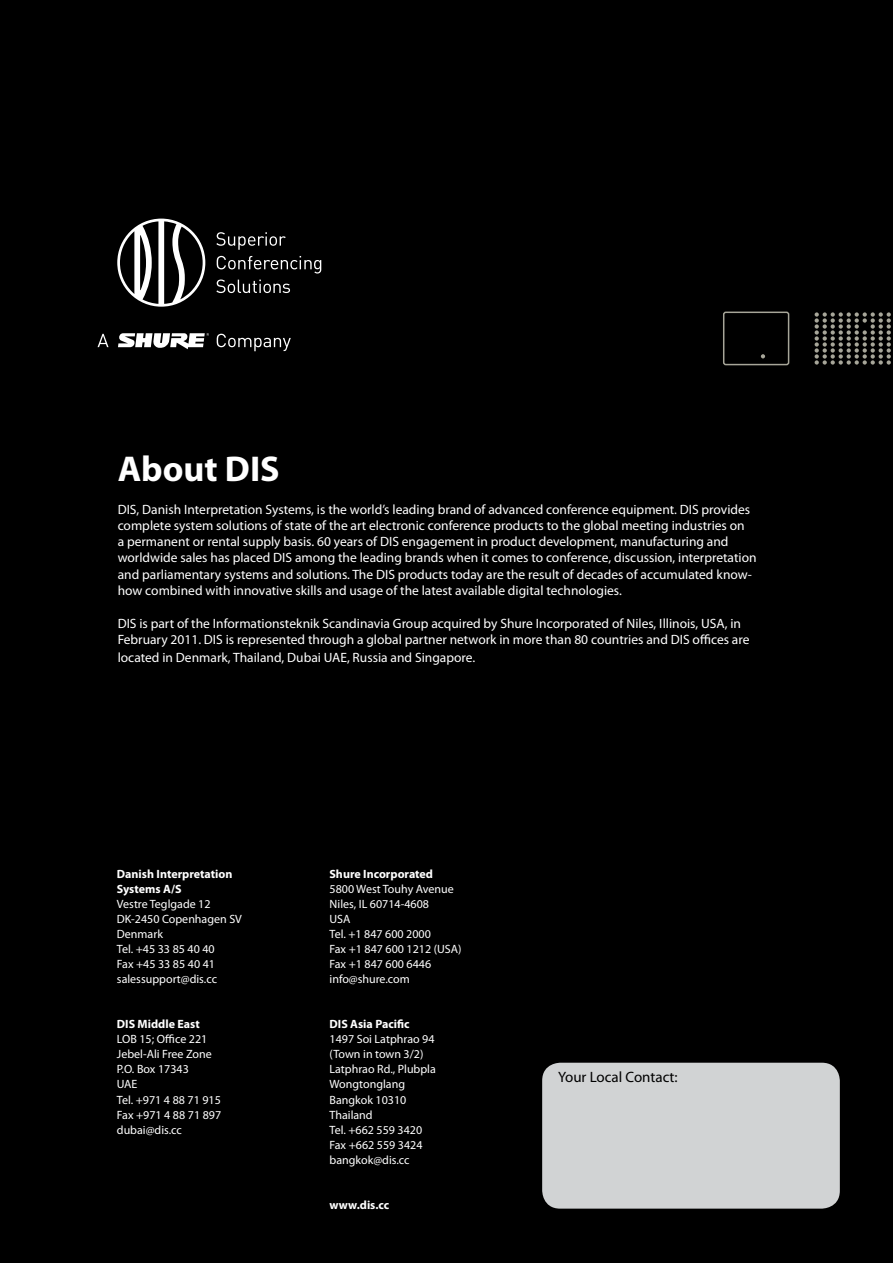
<style>
.page{position:relative;width:893px;height:1263px;background:#000}
.page>*{position:absolute;margin:0;border:0;box-sizing:border-box;transform-origin:0 0}
.t1{font:700 36px "Myriad Pro";color:#fff}
.t2{font:15px "Myriad Pro";color:#000}
.t3{font:13.5px/16.2px "Myriad Pro";color:#fff}
.t4{font:12px/15px "Myriad Pro";color:#fff}
.t5{font:700 12px/15px "Myriad Pro";color:#fff}
</style>
<div class="page">
<div style="left:723px;top:312px;width:66px;height:53px;border:2px solid #a7a699;border-radius:2px"></div>
<svg style="left:761px;top:354px;width:4px;height:4px"></svg>
<svg style="left:815px;top:312px;width:76px;height:53px"></svg>
<div style="left:542px;top:1063px;width:298px;height:145px;background:#d1d3d4;border-radius:18px"></div>
<svg style="left:216px;top:232px;width:70px;height:18px"></svg>
<svg style="left:217px;top:256px;width:104px;height:17px"></svg>
<svg style="left:216px;top:279px;width:74px;height:14px"></svg>
<svg style="left:98px;top:334px;width:11px;height:13px"></svg>
<svg style="left:217px;top:334px;width:74px;height:17px"></svg>
<svg style="left:118px;top:333px;width:91px;height:16px"></svg>
<svg style="left:117px;top:219px;width:88px;height:88px"></svg>
<h1 class="t1" style="left:118px;top:445px;width:164px">About DIS</h1>
<p class="t3" style="left:118px;top:501px;width:640px">DIS, Danish Interpretation Systems, is the world’s leading brand of advanced conference equipment. DIS provides complete system solutions of state of the art electronic conference products to the global meeting industries on<br>a permanent or rental supply basis. 60 years of DIS engagement in product development, manufacturing and worldwide sales has placed DIS among the leading brands when it comes to conference, discussion, interpretation and parliamentary systems and solutions. The DIS products today are the result of decades of accumulated know&shy;how combined with innovative skills and usage of the latest available digital technologies.</p>
<p class="t3" style="left:118px;top:615px;width:633px">DIS is part of the Informationsteknik Scandinavia Group acquired by Shure Incorporated of Niles, Illinois, USA, in<br>February 2011. DIS is represented through a global partner network in more than 80 countries and DIS offices are</p>
<p class="t3" style="left:118px;top:649px;width:359px">located in Denmark, Thailand, Dubai UAE, Russia and Singapore.</p>
<p class="t5" style="left:117px;top:866px;width:117px">Danish Interpretation<br>Systems A/S</p>
<p class="t4" style="left:117px;top:897px;width:127px">Vestre Teglgade 12<br>DK-2450 Copenhagen SV<br>Denmark<br>Tel. +45 33 85 40 40<br>Fax +45 33 85 40 41 salessupport@dis.cc</p>
<p class="t5" style="left:117px;top:1016px;width:84px">DIS Middle East</p>
<p class="t4" style="left:117px;top:1032px;width:106px">LOB 15; Office 221<br>Jebel-Ali Free Zone<br>P.O. Box 17343<br>UAE<br>Tel. +971 4 88 71 915<br>Fax +971 4 88 71 897 dubai@dis.cc</p>
<p class="t5" style="left:330px;top:866px;width:105px">Shure Incorporated</p>
<p class="t4" style="left:330px;top:882px;width:133px">5800 West Touhy Avenue<br>Niles, IL 60714-4608<br>USA<br>Tel. +1 847 600 2000<br>Fax +1 847 600 1212 (USA)<br>Fax +1 847 600 6446 info@shure.com</p>
<p class="t5" style="left:330px;top:1016px;width:82px">DIS Asia Pacific</p>
<p class="t4" style="left:330px;top:1032px;width:108px">1497 Soi Latphrao 94 (Town in town 3/2)<br>Latphrao Rd., Plubpla<br>Wongtonglang<br>Bangkok 10310<br>Thailand<br>Tel. +662 559 3420<br>Fax +662 559 3424 bangkok@dis.cc</p>
<p class="t5" style="left:330px;top:1196px;width:61px">www.dis.cc</p>
<p class="t2" style="left:558px;top:1067px;width:121px">Your Local Contact:</p>
</div>
